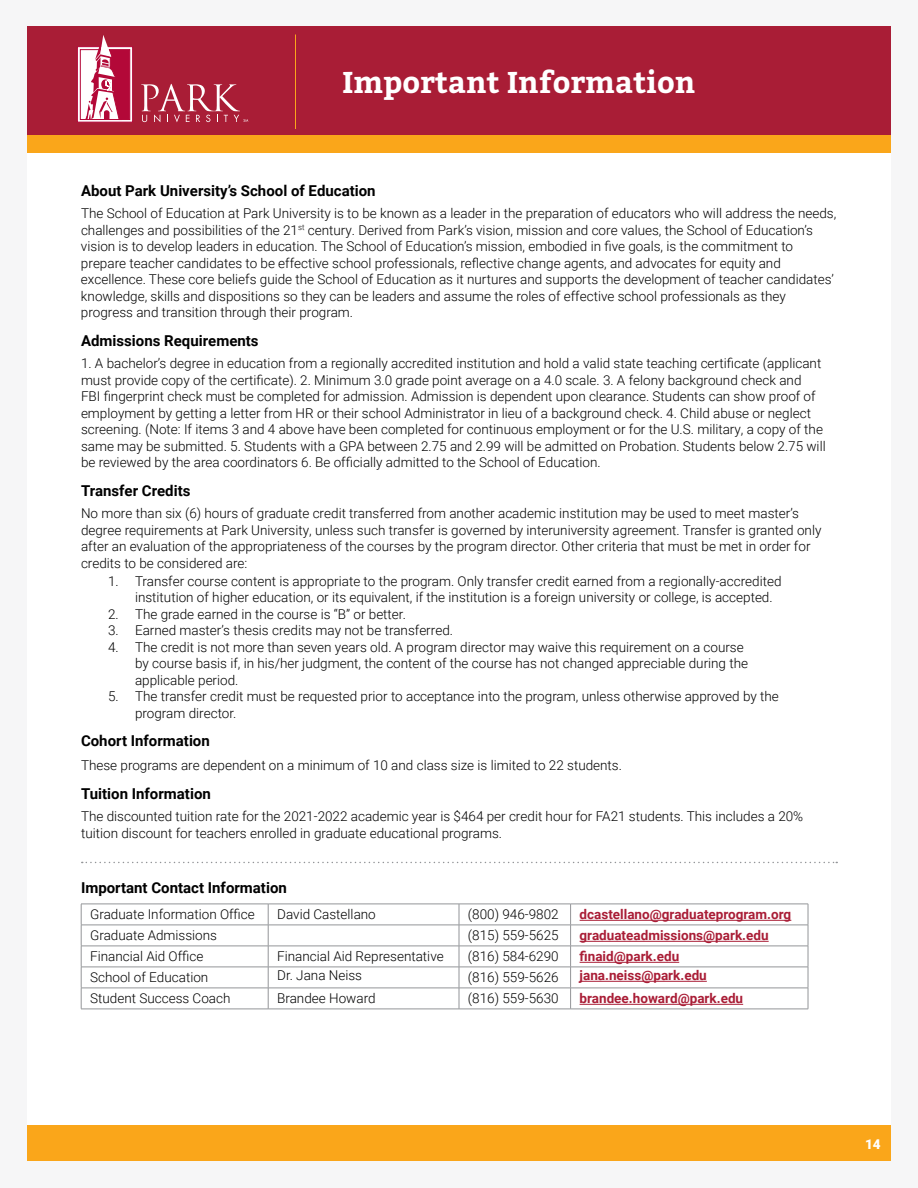
<style>
.page{position:relative;width:918px;height:1188px;background:#fff}
.page>*{position:absolute;margin:0;border:0;box-sizing:border-box;transform-origin:0 0}
.t1{font:700 30px "Bitter";color:#fff}
.t2{font:700 15px "Roboto";color:#000}
.t3{font:300 13.5px/16.5px "Roboto";color:#000}
.t4{font:700 13.5px "Roboto";color:#a91d36}
.t5{font:900 13.5px "Roboto";color:#fff}
</style>
<div class="page">
<div style="left:27px;top:1125px;width:864px;height:36px;background:#faa61a"></div>
<div style="left:27px;top:26px;width:864px;height:118px;background:#a91d36"></div>
<div style="left:27px;top:135px;width:864px;height:18px;background:#faa61a"></div>
<hr style="left:295px;top:34px;width:1px;height:95px;background:#faa61a">
<div style="left:77px;top:47px;width:56px;height:75px;background:linear-gradient(to bottom,#f1d4dc,#f1d3db);border:1px solid #b30838"></div>
<svg style="left:80px;top:35px;width:50px;height:85px"></svg>
<svg style="left:141px;top:84px;width:107px;height:38px"></svg>
<svg style="left:82px;top:862px;width:755px;height:1px"></svg>
<svg style="left:81px;top:905px;width:1px;height:104px"></svg>
<hr style="left:81px;top:904px;width:187px;height:1px;background:#939598">
<hr style="left:268px;top:904px;width:191px;height:1px;background:#939598">
<hr style="left:459px;top:904px;width:112px;height:1px;background:#939598">
<hr style="left:571px;top:904px;width:237px;height:1px;background:#939598">
<svg style="left:268px;top:904px;width:1px;height:105px"></svg>
<svg style="left:459px;top:904px;width:1px;height:105px"></svg>
<svg style="left:570px;top:904px;width:1px;height:105px"></svg>
<svg style="left:808px;top:904px;width:1px;height:105px"></svg>
<hr style="left:81px;top:925px;width:187px;height:1px;background:#939598">
<hr style="left:268px;top:925px;width:191px;height:1px;background:#939598">
<hr style="left:459px;top:925px;width:112px;height:1px;background:#939598">
<hr style="left:571px;top:925px;width:237px;height:1px;background:#939598">
<hr style="left:81px;top:946px;width:187px;height:1px;background:#939598">
<hr style="left:268px;top:946px;width:191px;height:1px;background:#939598">
<hr style="left:459px;top:946px;width:112px;height:1px;background:#939598">
<hr style="left:571px;top:946px;width:237px;height:1px;background:#939598">
<hr style="left:81px;top:967px;width:187px;height:1px;background:#939598">
<hr style="left:268px;top:967px;width:191px;height:1px;background:#939598">
<hr style="left:459px;top:967px;width:112px;height:1px;background:#939598">
<hr style="left:571px;top:967px;width:237px;height:1px;background:#939598">
<hr style="left:81px;top:988px;width:187px;height:1px;background:#939598">
<hr style="left:268px;top:988px;width:191px;height:1px;background:#939598">
<hr style="left:459px;top:988px;width:112px;height:1px;background:#939598">
<hr style="left:571px;top:988px;width:237px;height:1px;background:#939598">
<hr style="left:81px;top:1009px;width:187px;height:1px;background:#939598">
<hr style="left:268px;top:1009px;width:191px;height:1px;background:#939598">
<hr style="left:459px;top:1009px;width:112px;height:1px;background:#939598">
<hr style="left:571px;top:1009px;width:237px;height:1px;background:#939598">
<hr style="left:580px;top:920px;width:211px;height:1px;background:#a91d36">
<hr style="left:580px;top:941px;width:189px;height:1px;background:#a91d36">
<hr style="left:580px;top:962px;width:99px;height:1px;background:#a91d36">
<hr style="left:580px;top:981px;width:127px;height:1px;background:#a91d36">
<hr style="left:580px;top:1004px;width:163px;height:1px;background:#a91d36">
<h1 class="t1" style="left:342px;top:62px;width:355px">Important Information</h1>
<p class="t2" style="left:81px;top:180px;width:296px">About Park University’s School of Education</p>
<p class="t3" style="left:81px;top:205px;width:757px">The School of Education at Park University is to be known as a leader in the preparation of educators who will address the needs, challenges and possibilities of the 21<sup>st</sup> century. Derived from Park’s vision, mission and core values, the School of Education’s vision is to develop leaders in education. The School of Education’s mission, embodied in five goals, is the commitment to prepare teacher candidates to be effective school professionals, reflective change agents, and advocates for equity and excellence. These core beliefs guide the School of Education as it nurtures and supports the development of teacher candidates’ knowledge, skills and dispositions so they can be leaders and assume the roles of effective school professionals as they progress and transition through their program.</p>
<p class="t2" style="left:81px;top:330px;width:179px">Admissions Requirements</p>
<p class="t3" style="left:81px;top:355px;width:746px">1. A bachelor’s degree in education from a regionally accredited institution and hold a valid state teaching certificate (applicant must provide copy of the certificate). 2. Minimum 3.0 grade point average on a 4.0 scale. 3. A felony background check and<br>FBI fingerprint check must be completed for admission. Admission is dependent upon clearance. Students can show proof of employment by getting a letter from HR or their school Administrator in lieu of a background check. 4. Child abuse or neglect screening. (Note: If items 3 and 4 above have been completed for continuous employment or for the U.S. military, a copy of the same may be submitted. 5. Students with a GPA between 2.75 and 2.99 will be admitted on Probation. Students below 2.75 will be reviewed by the area coordinators 6. Be officially admitted to the School of Education.</p>
<p class="t2" style="left:81px;top:480px;width:111px">Transfer Credits</p>
<p class="t3" style="left:81px;top:505px;width:742px">No more than six (6) hours of graduate credit transferred from another academic institution may be used to meet master’s degree requirements at Park University, unless such transfer is governed by interuniversity agreement. Transfer is granted only after an evaluation of the appropriateness of the courses by the program director. Other criteria that must be met in order for credits to be considered are:</p>
<p class="t3" style="left:135px;top:572px;width:648px;text-indent:-27px">1. Transfer course content is appropriate to the program. Only transfer credit earned from a regionally-accredited institution of higher education, or its equivalent, if the institution is a foreign university or college, is accepted.</p>
<p class="t3" style="left:108px;top:605px;width:299px">2. The grade earned in the course is “B” or better.</p>
<p class="t3" style="left:108px;top:622px;width:347px">3. Earned master’s thesis credits may not be transferred.</p>
<p class="t3" style="left:135px;top:638px;width:615px;text-indent:-27px">4. The credit is not more than seven years old. A program director may waive this requirement on a course by course basis if, in his/her judgment, the content of the course has not changed appreciable during the applicable period.</p>
<p class="t3" style="left:135px;top:688px;width:645px;text-indent:-27px">5. The transfer credit must be requested prior to acceptance into the program, unless otherwise approved by the program director.</p>
<p class="t2" style="left:81px;top:730px;width:130px">Cohort Information</p>
<p class="t3" style="left:81px;top:757px;width:543px">These programs are dependent on a minimum of 10 and class size is limited to 22 students.</p>
<p class="t2" style="left:81px;top:783px;width:131px">Tuition Information</p>
<p class="t3" style="left:81px;top:808px;width:724px">The discounted tuition rate for the 2021-2022 academic year is $464 per credit hour for FA21 students. This includes a 20% tuition discount for teachers enrolled in graduate educational programs.</p>
<p class="t2" style="left:81px;top:877px;width:207px">Important Contact Information</p>
<p class="t3" style="left:90px;top:906px;width:166px">Graduate Information Office</p>
<p class="t3" style="left:277px;top:906px;width:100px">David Castellano</p>
<p class="t3" style="left:468px;top:906px;width:92px">(800) 946-9802</p>
<p class="t4" style="left:580px;top:905px;width:213px">dcastellano@graduateprogram.org</p>
<p class="t3" style="left:90px;top:927px;width:128px">Graduate Admissions</p>
<p class="t3" style="left:468px;top:927px;width:92px">(815) 559-5625</p>
<p class="t4" style="left:580px;top:926px;width:191px">graduateadmissions@park.edu</p>
<p class="t3" style="left:90px;top:948px;width:115px">Financial Aid Office</p>
<p class="t3" style="left:277px;top:948px;width:168px">Financial Aid Representative</p>
<p class="t3" style="left:468px;top:948px;width:92px">(816) 584-6290</p>
<p class="t4" style="left:580px;top:947px;width:101px">finaid@park.edu</p>
<p class="t3" style="left:90px;top:969px;width:120px">School of Education</p>
<p class="t3" style="left:277px;top:967px;width:86px">Dr. Jana Neiss</p>
<p class="t3" style="left:468px;top:969px;width:92px">(816) 559-5626</p>
<p class="t4" style="left:580px;top:966px;width:129px">jana.neiss@park.edu</p>
<p class="t3" style="left:90px;top:990px;width:142px">Student Success Coach</p>
<p class="t3" style="left:277px;top:990px;width:100px">Brandee Howard</p>
<p class="t3" style="left:468px;top:990px;width:92px">(816) 559-5630</p>
<p class="t4" style="left:580px;top:989px;width:165px">brandee.howard@park.edu</p>
<p class="t5" style="left:865px;top:1134px;width:17px">14</p>
</div>
